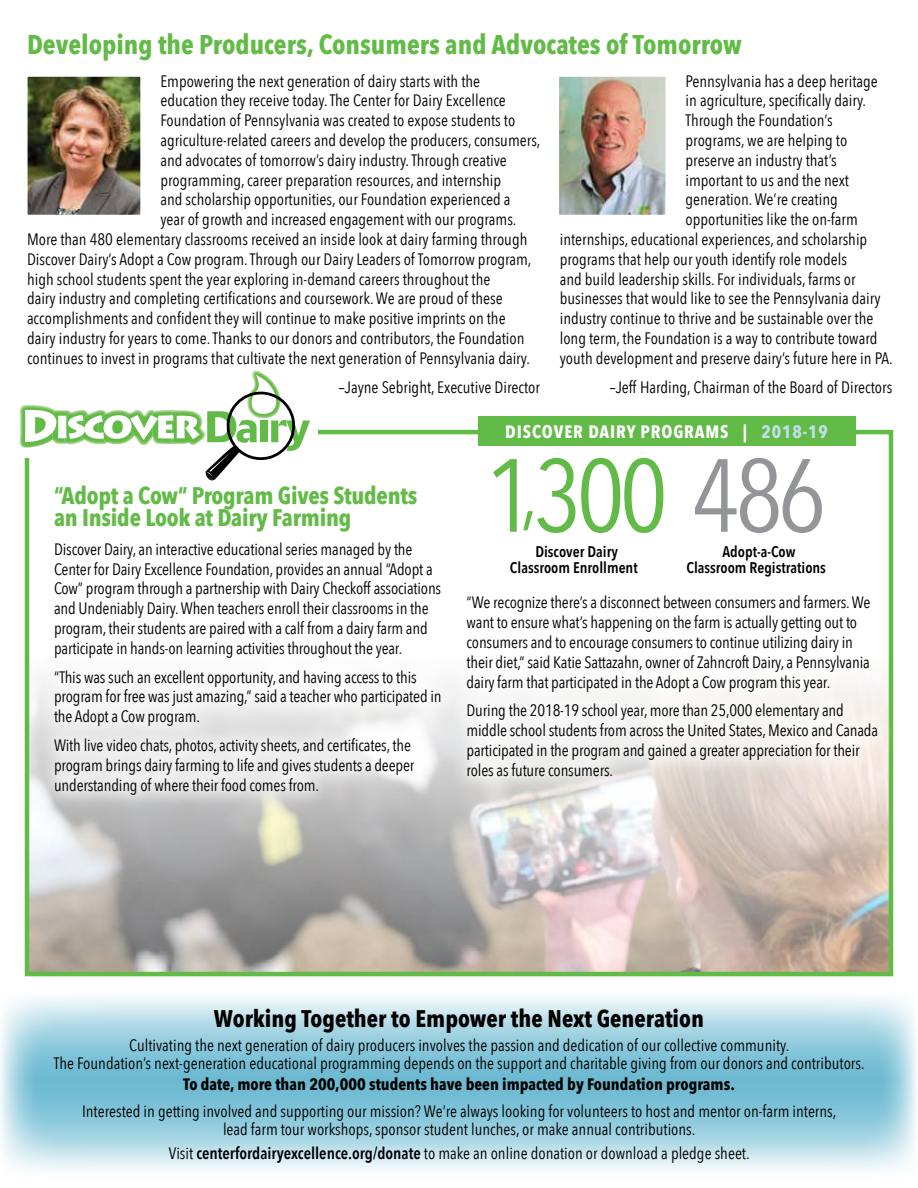
<style>
.page{position:relative;width:918px;height:1188px;background:#fff}
.page>*{position:absolute;margin:0;border:0;box-sizing:border-box;transform-origin:0 0}
.t1{font:102.6px "Avenir Next Condensed";letter-spacing:-.05em;color:#62bb46}
.t2{font:700 27px "Avenir Next Condensed";color:#62bb46}
.t3{font:700 24px/22.5px "Avenir Next Condensed";letter-spacing:-.01em;color:#62bb46}
.t4{font:700 24px "Avenir Next Condensed";color:#000}
.t5{font:700 18px "Avenir Next Condensed";letter-spacing:.05em;color:#fff}
.t6{font:16.5px/19.8px "Avenir Next Condensed";color:#000}
.t7{font:700 16.5px "Avenir Next Condensed";color:#000}
.t8{font:600 15.45px/15.5px "Avenir Next Condensed";color:#000;text-align:center}
.s1{color:#c0dee9}
.s2{font-size:76.95px}
.s3{color:#939598}
.s4{color:#fff}
.s5{font-weight:600}
</style>
<div class="page">
<svg style="left:0;top:996px;width:917px;height:175px;background:#a2d3e2"></svg>
<img style="left:30px;top:709px;width:858px;height:262px">
<img style="left:29px;top:78px;width:110px;height:135px">
<div style="left:21px;top:70px;width:126px;height:151px;border:7px solid #fff"></div>
<img style="left:561px;top:78px;width:103px;height:135px">
<div style="left:553px;top:70px;width:119px;height:151px;border:7px solid #fff"></div>
<img style="left:251px;top:370px;width:14px;height:5px">
<img style="left:19px;top:405px;width:6px;height:43px">
<svg style="left:25px;top:375px;width:285px;height:106px"></svg>
<svg style="left:36px;top:468px;width:423px;height:344px"></svg>
<div style="left:478px;top:417px;width:378px;height:29px;background:#62bb46"></div>
<svg style="left:449px;top:578px;width:445px;height:217px"></svg>
<h2 class="t2" style="left:27px;top:28px;width:716px">Developing the Producers, Consumers and Advocates of Tomorrow</h2>
<p class="t6" style="left:160px;top:70px;width:321px">Empowering the next generation of dairy starts with the</p>
<p class="t6" style="left:160px;top:90px;width:347px">education they receive today. The Center for Dairy Excellence</p>
<p class="t6" style="left:160px;top:110px;width:356px">Foundation of Pennsylvania was created to expose students to</p>
<p class="t6" style="left:160px;top:130px;width:382px">agriculture-related careers and develop the producers, consumers,</p>
<p class="t6" style="left:160px;top:149px;width:348px">and advocates of tomorrow’s dairy industry. Through creative</p>
<p class="t6" style="left:160px;top:169px;width:342px">programming, career preparation resources, and internship</p>
<p class="t6" style="left:160px;top:189px;width:352px">and scholarship opportunities, our Foundation experienced a</p>
<p class="t6" style="left:160px;top:209px;width:358px">year of growth and increased engagement with our programs.</p>
<p class="t6" style="left:27px;top:229px;width:502px">More than 480 elementary classrooms received an inside look at dairy farming through</p>
<p class="t6" style="left:27px;top:248px;width:506px">Discover Dairy’s Adopt a Cow program. Through our Dairy Leaders of Tomorrow program,</p>
<p class="t6" style="left:27px;top:268px;width:465px">high school students spent the year exploring in-demand careers throughout the</p>
<p class="t6" style="left:27px;top:288px;width:477px">dairy industry and completing certifications and coursework. We are proud of these</p>
<p class="t6" style="left:27px;top:308px;width:480px">accomplishments and confident they will continue to make positive imprints on the</p>
<p class="t6" style="left:27px;top:328px;width:499px">dairy industry for years to come. Thanks to our donors and contributors, the Foundation</p>
<p class="t6" style="left:27px;top:347px;width:505px">continues to invest in programs that cultivate the next generation of Pennsylvania dairy.</p>
<p class="t6" style="left:339px;top:376px;width:203px">–Jayne Sebright, Executive Director</p>
<p class="t6" style="left:686px;top:70px;width:194px">Pennsylvania has a deep heritage</p>
<p class="t6" style="left:686px;top:90px;width:182px">in agriculture, specifically dairy.</p>
<p class="t6" style="left:686px;top:110px;width:149px">Through the Foundation’s</p>
<p class="t6" style="left:686px;top:130px;width:163px">programs, we are helping to</p>
<p class="t6" style="left:686px;top:149px;width:153px">preserve an industry that’s</p>
<p class="t6" style="left:686px;top:169px;width:165px">important to us and the next</p>
<p class="t6" style="left:686px;top:189px;width:154px">generation. We’re creating</p>
<p class="t6" style="left:686px;top:209px;width:174px">opportunities like the on-farm</p>
<p class="t6" style="left:560px;top:229px;width:309px">internships, educational experiences, and scholarship</p>
<p class="t6" style="left:560px;top:248px;width:289px">programs that help our youth identify role models</p>
<p class="t6" style="left:560px;top:268px;width:297px">and build leadership skills. For individuals, farms or</p>
<p class="t6" style="left:560px;top:288px;width:322px">businesses that would like to see the Pennsylvania dairy</p>
<p class="t6" style="left:560px;top:308px;width:315px">industry continue to thrive and be sustainable over the</p>
<p class="t6" style="left:560px;top:328px;width:319px">long term, the Foundation is a way to contribute toward</p>
<p class="t6" style="left:560px;top:347px;width:335px">youth development and preserve dairy’s future here in PA.</p>
<p class="t6" style="left:610px;top:376px;width:284px">–Jeff Harding, Chairman of the Board of Directors</p>
<p class="t5" style="left:505px;top:421px;width:324px">Discover Dairy Programs | <span class="s1">2018-19</span></p>
<h3 class="t3" style="left:54px;top:484px;width:365px">“Adopt a Cow” Program Gives Students an Inside Look at Dairy Farming</h3>
<p class="t6" style="left:54px;top:538px;width:389px">Discover Dairy, an interactive educational series managed by the Center for Dairy Excellence Foundation, provides an annual “Adopt a Cow” program through a partnership with Dairy Checkoff associations and Undeniably Dairy. When teachers enroll their classrooms in the program, their students are paired with a calf from a dairy farm and participate in hands-on learning activities throughout the year.</p>
<p class="t6" style="left:54px;top:666px;width:389px">“This was such an excellent opportunity, and having access to this program for free was just amazing,” said a teacher who participated in the Adopt a Cow program.</p>
<p class="t6" style="left:54px;top:735px;width:362px">With live video chats, photos, activity sheets, and certificates, the program brings dairy farming to life and gives students a deeper understanding of where their food comes from.</p>
<h1 class="t1" style="left:485px;top:408px;width:342px">1<span class="s2">,</span>300 <span class="s3">486</span></h1>
<p class="t8" style="left:510px;top:544px;width:135px">Discover Dairy<br>Classroom Enrollment<span class="s4">s</span></p>
<p class="t8" style="left:686px;top:544px;width:147px">Adopt-a-Cow<br>Classroom Registrations<span class="s4">s</span></p>
<p class="t6" style="left:467px;top:592px;width:405px">“We recognize there’s a disconnect between consumers and farmers. We want to ensure what’s happening on the farm is actually getting out to consumers and to encourage consumers to continue utilizing dairy in their diet,” said Katie Sattazahn, owner of Zahncroft Dairy, a Pennsylvania dairy farm that participated in the Adopt a Cow program this year.</p>
<p class="t6" style="left:467px;top:700px;width:413px">During the 2018-19 school year, more than 25,000 elementary and middle school students from across the United States, Mexico and Canada participated in the program and gained a greater appreciation for their roles as future consumers.</p>
<h3 class="t4" style="left:214px;top:1004px;width:492px">Working Together to Empower the Next Generation</h3>
<p class="t6" style="left:54px;top:1036px;width:812px;line-height:18px;text-align:center">Cultivating the next generation of dairy producers involves the passion and dedication of our collective community.<br>The Foundation’s next-generation educational programming depends on the support and charitable giving from our donors and contributors.</p>
<p class="t7" style="left:183px;top:1074px;width:553px">To date, more than 200,000 students have been impacted by Foundation programs.</p>
<p class="t6" style="left:82px;top:1102px;width:756px;line-height:18px;text-align:center">Interested in getting involved and supporting our mission? We’re always looking for volunteers to host and mentor on-farm interns, lead farm tour workshops, sponsor student lunches, or make annual contributions.</p>
<p class="t6" style="left:169px;top:1143px;width:582px">Visit <span class="s5">centerfordairyexcellence.org/donate</span> to make an online donation or download a pledge sheet.</p>
</div>
